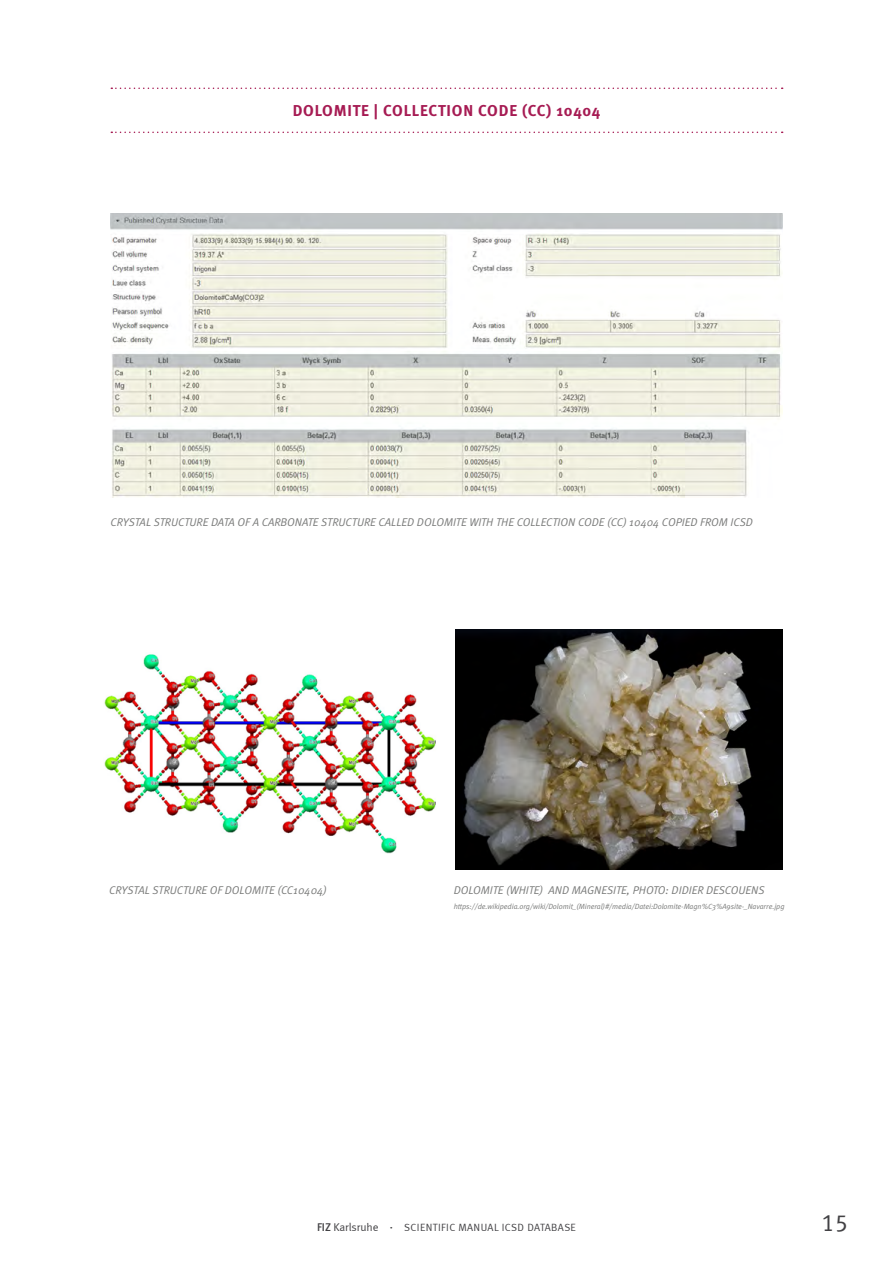
<style>
.page{position:relative;width:893px;height:1263px;background:#fff}
.page>*{position:absolute;margin:0;border:0;box-sizing:border-box;transform-origin:0 0}
.t1{font:24px "Meta Normal LF";color:#424144}
.ZH_Zwischenheadline{font:700 15.75px "Meta";letter-spacing:.05em;color:#a61b53}
.BU1_Bildunterschrift{font:italic 11.25px "Meta Normal";letter-spacing:.005em;color:#7a7b7a}
.t2{font:10.5px "Meta Normal";letter-spacing:.04em;color:#424144}
.BU1_Bildunterschrift-2{font:italic 7.5px "Meta Normal";letter-spacing:-.005em;color:#7a7b7a}
.s1{font-family:"Meta";font-weight:500;font-size:11.25px}
.s2{font-size:11.25px}
</style>
<div class="page">
<img style="left:111px;top:213px;width:671px;height:285px">
<img style="left:104px;top:654px;width:332px;height:200px">
<img style="left:455px;top:629px;width:327px;height:240px">
<svg style="left:111px;top:88px;width:672px;height:1px"></svg>
<svg style="left:111px;top:132px;width:672px;height:1px"></svg>
<h2 class="ZH_Zwischenheadline" style="left:293px;top:101px;width:309px">DOLOMITE | COLLECTION CODE (CC) 10404</h2>
<p class="BU1_Bildunterschrift" style="left:111px;top:516px;width:644px">CRYSTAL STRUCTURE DATA OF A CARBONATE STRUCTURE CALLED DOLOMITE WITH THE COLLECTION CODE (CC) 10404 COPIED FROM ICSD</p>
<p class="BU1_Bildunterschrift" style="left:109px;top:883px;width:219px">CRYSTAL STRUCTURE OF DOLOMITE (CC10404)</p>
<p class="BU1_Bildunterschrift" style="left:454px;top:883px;width:312px">DOLOMITE (WHITE) AND MAGNESITE, PHOTO: DIDIER DESCOUENS</p>
<p class="BU1_Bildunterschrift-2" style="left:454px;top:902px;width:332px">https://de.wikipedia.org/wiki/Dolomit_(Mineral)#/media/Datei:Dolomite-Magn%C3%A9site-_Navarre.jpg</p>
<p class="t2" style="left:317px;top:1221px;width:260px"><span class="s1">FIZ</span> <span class="s2">Karlsruhe</span> <span class="s1">·</span> SCIENTIFIC MANUAL ICSD DATABASE</p>
<h1 class="t1" style="left:821px;top:1209px;width:28px">15</h1>
</div>
